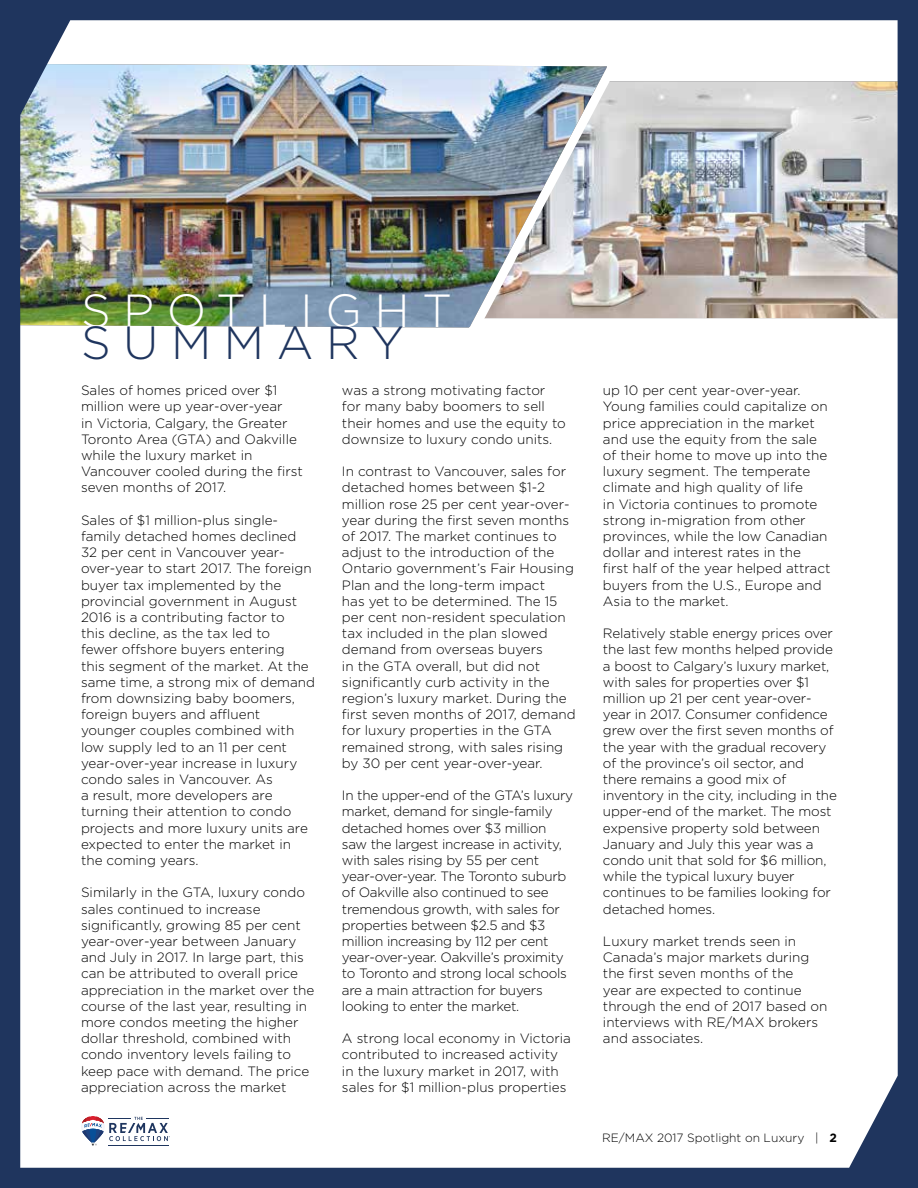
<style>
.page{position:relative;width:918px;height:1188px;background:#fff}
.page>*{position:absolute;margin:0;border:0;box-sizing:border-box;transform-origin:0 0}
.t1{font:300 46.5px "Gotham HTF";letter-spacing:.27em;color:#fff}
.t2{font:300 46.5px "Gotham HTF";letter-spacing:.27em;color:#1f355e}
.t3{font:300 13.5px/16.2px "Gotham HTF";color:#000}
.t4{font:300 13.5px/16.2px "Gotham HTF";letter-spacing:-.02em;color:#000}
.t5{font:300 12px "Gotham HTF";color:#000}
.s1{font-weight:700}
</style>
<div class="page">
<img style="left:0;top:0;width:918px;height:1188px">
<h1 class="t1" style="left:81px;top:286px;width:373px">SPOTLIGHT</h1>
<h1 class="t2" style="left:81px;top:317px;width:325px">SUMMARY</h1>
<p class="t3" style="left:81px;top:382px;width:223px">Sales of homes priced over $1 million were up year-over-year<br>in Victoria, Calgary, the Greater<br>Toronto Area (GTA) and Oakville while the luxury market in<br>Vancouver cooled during the first seven months of 2017.</p>
<p class="t3" style="left:81px;top:512px;width:236px">Sales of $1 million-plus single&shy;family detached homes declined<br>32 per cent in Vancouver year&shy;over-year to start 2017. The foreign buyer tax implemented by the provincial government in August<br>2016 is a contributing factor to<br>this decline, as the tax led to<br>fewer offshore buyers entering<br>this segment of the market. At the same time, a strong mix of demand from downsizing baby boomers, foreign buyers and affluent younger couples combined with low supply led to an 11 per cent year-over-year increase in luxury condo sales in Vancouver. As<br>a result, more developers are turning their attention to condo projects and more luxury units are expected to enter the market in the coming years.</p>
<p class="t3" style="left:81px;top:884px;width:235px">Similarly in the GTA, luxury condo sales continued to increase significantly, growing 85 per cent year-over-year between January and July in 2017. In large part, this can be attributed to overall price appreciation in the market over the course of the last year, resulting in more condos meeting the higher dollar threshold, combined with condo inventory levels failing to keep pace with demand. The price appreciation across the market</p>
<p class="t3" style="left:342px;top:382px;width:225px">was a strong motivating factor for many baby boomers to sell their homes and use the equity to downsize to luxury condo units.</p>
<p class="t3" style="left:342px;top:463px;width:235px">In contrast to Vancouver, sales for detached homes between $1-2 million rose 25 per cent year-over&shy;year during the first seven months of 2017. The market continues to adjust to the introduction of the<br>Ontario government’s Fair Housing<br>Plan and the long-term impact<br>has yet to be determined. The 15 per cent non-resident speculation tax included in the plan slowed demand from overseas buyers<br>in the GTA overall, but did not significantly curb activity in the region’s luxury market. During the first seven months of 2017, demand for luxury properties in the GTA remained strong, with sales rising by 30 per cent year-over-year.</p>
<p class="t4" style="left:342px;top:787px;width:233px">In the upper-end of the GTA’s luxury market, demand for single-family detached homes over $3 million saw the largest increase in activity, with sales rising by 55 per cent year-over-year. The Toronto suburb of Oakville also continued to see tremendous growth, with sales for properties between $2.5 and $3 million increasing by 112 per cent year-over-year. Oakville’s proximity to Toronto and strong local schools are a main attraction for buyers looking to enter the market.</p>
<p class="t3" style="left:342px;top:1030px;width:231px">A strong local economy in Victoria contributed to increased activity in the luxury market in 2017, with sales for $1 million-plus properties</p>
<p class="t3" style="left:603px;top:382px;width:229px">up 10 per cent year-over-year.<br>Young families could capitalize on price appreciation in the market and use the equity from the sale of their home to move up into the luxury segment. The temperate climate and high quality of life<br>in Victoria continues to promote strong in-migration from other provinces, while the low Canadian dollar and interest rates in the<br>first half of the year helped attract buyers from the U.S., Europe and<br>Asia to the market.</p>
<p class="t3" style="left:603px;top:625px;width:236px">Relatively stable energy prices over the last few months helped provide a boost to Calgary’s luxury market, with sales for properties over $1 million up 21 per cent year-over&shy;year in 2017. Consumer confidence grew over the first seven months of the year with the gradual recovery of the province’s oil sector, and there remains a good mix of inventory in the city, including in the upper-end of the market. The most expensive property sold between<br>January and July this year was a condo unit that sold for $6 million, while the typical luxury buyer continues to be families looking for detached homes.</p>
<p class="t3" style="left:603px;top:933px;width:226px">Luxury market trends seen in<br>Canada’s major markets during the first seven months of the<br>year are expected to continue through the end of 2017 based on interviews with RE/MAX brokers and associates.</p>
<p class="t5" style="left:602px;top:1132px;width:236px">RE/MAX 2017 Spotlight on Luxury | <span class="s1">2</span></p>
</div>
